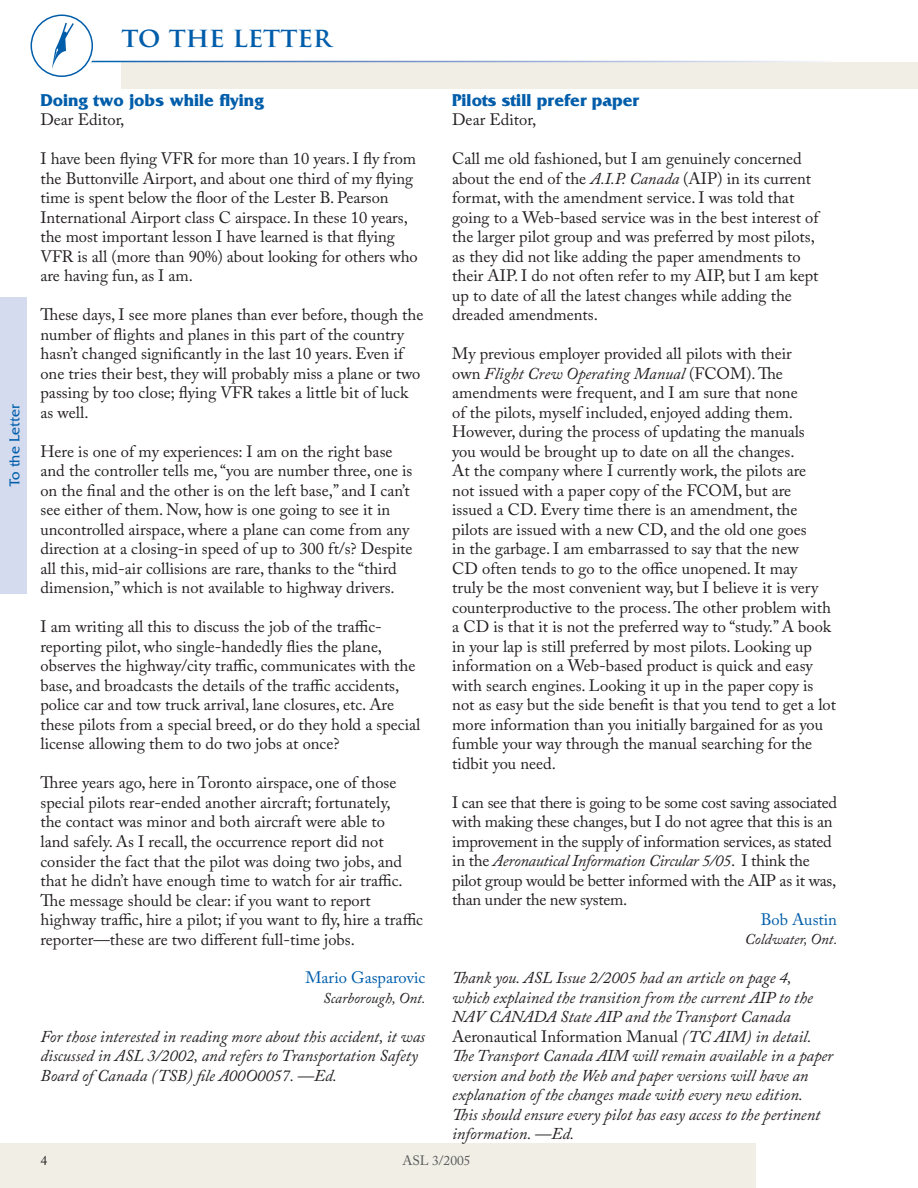
<style>
.page{position:relative;width:918px;height:1188px;background:#fff}
.page>*{position:absolute;margin:0;border:0;box-sizing:border-box;transform-origin:0 0}
.t1{font:700 27px "Trajan Pro";color:#005daa}
.t2{font:700 18px "Friz Quadrata";color:#005daa}
.t3{font:16.5px/19.5px "Adobe Caslon Pro";color:#231f20}
.t4{font:italic 16.5px/19.5px "Adobe Caslon Pro";color:#231f20}
.t5{font:16.5px/19.5px "Adobe Caslon Pro";letter-spacing:-.02em;color:#231f20}
.t6{font:16.5px "Adobe Caslon Pro";color:#005daa}
.t7{font:italic 15px "Adobe Caslon Pro";color:#231f20}
.t8{font:15px "Friz Quadrata";color:#005daa}
.t9{font:13.5px "Adobe Caslon Pro";color:#58595b}
.s1{font-style:italic}
.s2{font-style:normal}
</style>
<div class="page">
<div style="left:0;top:1144px;width:756px;height:44px;background:#f0eee5"></div>
<div style="left:122px;top:62px;width:796px;height:27px;background:#f0eee5"></div>
<div style="left:31px;top:15px;width:62px;height:62px;border:2px solid #005daa;border-radius:50%"></div>
<svg style="left:52px;top:22px;width:22px;height:47px"></svg>
<div style="left:0;top:297px;width:27px;height:297px;background:#d4dbef"></div>
<p class="t8" style="left:6px;top:486px;width:83px;rotate:-90deg">To the Letter</p>
<h1 class="t1" style="left:122px;top:21px;width:212px">TO THE LETTER</h1>
<p class="t2" style="left:40px;top:90px;width:225px">Doing two jobs while flying</p>
<p class="t3" style="left:40px;top:110px;width:86px">Dear Editor,</p>
<p class="t3" style="left:40px;top:149px;width:379px">I have been flying VFR for more than 10 years. I fly from the Buttonville Airport, and about one third of my flying time is spent below the floor of the Lester B. Pearson International Airport class C airspace. In these 10 years, the most important lesson I have learned is that flying VFR is all (more than 90%) about looking for others who are having fun, as I am.</p>
<p class="t3" style="left:41px;top:305px;width:384px">These days, I see more planes than ever before, though the number of flights and planes in this part of the country hasn’t changed significantly in the last 10 years. Even if one tries their best, they will probably miss a plane or two passing by too close; flying VFR takes a little bit of luck as well.</p>
<p class="t3" style="left:40px;top:441px;width:374px">Here is one of my experiences: I am on the right base and the controller tells me,“you are number three, one is on the final and the other is on the left base,” and I can’t see either of them. Now, how is one going to see it in uncontrolled airspace, where a plane can come from any direction at a closing-in speed of up to 300 ft/s? Despite all this, mid-air collisions are rare, thanks to the “third dimension,”which is not available to highway drivers.</p>
<p class="t3" style="left:40px;top:617px;width:381px">I am writing all this to discuss the job of the traffic&shy;reporting pilot, who single-handedly flies the plane, observes the highway/city traffic, communicates with the base, and broadcasts the details of the traffic accidents, police car and tow truck arrival, lane closures, etc. Are these pilots from a special breed, or do they hold a special license allowing them to do two jobs at once?</p>
<p class="t3" style="left:40px;top:773px;width:384px">Three years ago, here in Toronto airspace, one of those special pilots rear-ended another aircraft; fortunately,<br>the contact was minor and both aircraft were able to<br>land safely. As I recall, the occurrence report did not consider the fact that the pilot was doing two jobs, and that he didn’t have enough time to watch for air traffic.<br>The message should be clear: if you want to report highway traffic, hire a pilot; if you want to fly, hire a traffic reporter—these are two different full-time jobs.</p>
<p class="t6" style="left:305px;top:968px;width:121px">Mario Gasparovic</p>
<p class="t7" style="left:323px;top:989px;width:104px">Scarborough, Ont.</p>
<p class="t4" style="left:40px;top:1026px;width:386px">For those interested in reading more about this accident, it was discussed in ASL 3/2002, and refers to Transportation Safety<br>Board of Canada (TSB) file A00O0057. —Ed.</p>
<p class="t2" style="left:452px;top:90px;width:188px">Pilots still prefer paper</p>
<p class="t3" style="left:452px;top:110px;width:86px">Dear Editor,</p>
<p class="t3" style="left:452px;top:149px;width:368px">Call me old fashioned, but I am genuinely concerned about the end of the <span class="s1">A.I.P. Canada</span> (AIP) in its current format, with the amendment service. I was told that going to a Web-based service was in the best interest of the larger pilot group and was preferred by most pilots, as they did not like adding the paper amendments to their AIP. I do not often refer to my AIP, but I am kept up to date of all the latest changes while adding the dreaded amendments.</p>
<p class="t3" style="left:452px;top:344px;width:385px">My previous employer provided all pilots with their<br>own <span class="s1">Flight Crew Operating Manual</span> (FCOM).The amendments were frequent, and I am sure that none<br>of the pilots, myself included, enjoyed adding them.<br>However, during the process of updating the manuals<br>you would be brought up to date on all the changes.<br>At the company where I currently work, the pilots are<br>not issued with a paper copy of the FCOM, but are<br>issued a CD. Every time there is an amendment, the pilots are issued with a new CD, and the old one goes<br>in the garbage. I am embarrassed to say that the new<br>CD often tends to go to the office unopened. It may<br>truly be the most convenient way, but I believe it is very counterproductive to the process.The other problem with a CD is that it is not the preferred way to “study.” A book in your lap is still preferred by most pilots. Looking up information on a Web-based product is quick and easy with search engines. Looking it up in the paper copy is not as easy but the side benefit is that you tend to get a lot more information than you initially bargained for as you fumble your way through the manual searching for the tidbit you need.</p>
<p class="t5" style="left:452px;top:793px;width:386px">I can see that there is going to be some cost saving associated with making these changes, but I do not agree that this is an improvement in the supply of information services, as stated in the <span class="s1">Aeronautical Information Circular 5/05</span>. I think the pilot group would be better informed with the AIP as it was, than under the new system.</p>
<p class="t6" style="left:761px;top:910px;width:78px">Bob Austin</p>
<p class="t7" style="left:745px;top:930px;width:94px">Coldwater, Ont.</p>
<p class="t4" style="left:452px;top:968px;width:382px">Thank you. ASL Issue 2/2005 had an article on page 4,<br>which explained the transition from the current AIP to the NAV CANADA State AIP and the Transport Canada <span class="s2">Aeronautical Information Manual</span> (TC AIM) in detail.<br>The Transport Canada AIM will remain available in a paper version and both the Web and paper versions will have an explanation of the changes made with every new edition.<br>This should ensure every pilot has easy access to the pertinent information. —Ed.</p>
<p class="t9" style="left:402px;top:1152px;width:70px">ASL 3/2005</p>
</div>
